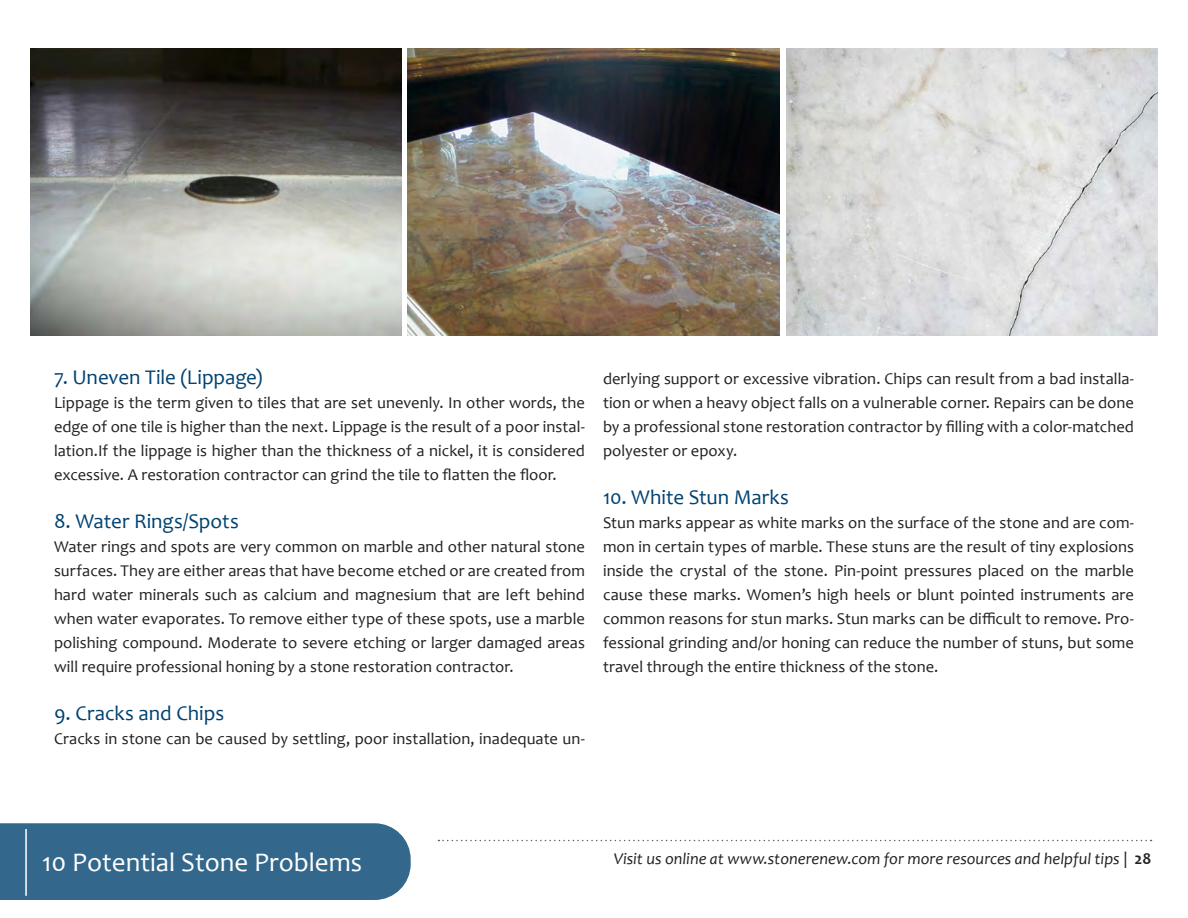
<style>
.page{position:relative;width:1188px;height:918px;background:#fff}
.page>*{position:absolute;margin:0;border:0;box-sizing:border-box;transform-origin:0 0}
.t1{font:27px "Candara";color:#fff}
.t2{font:21px "Candara";color:#004270}
.t3{font:16.5px/24px "Candara";letter-spacing:.005em;color:#231f20;text-align:justify}
.t4{font:italic 16.5px "Candara";color:#231f20}
.s1{font-style:normal}
.s2{font-weight:700;font-style:normal}
</style>
<div class="page">
<svg style="left:438px;top:840px;width:714px;height:1px"></svg>
<div style="left:0;top:823px;width:411px;height:77px;background:#33678c"></div>
<hr style="left:25px;top:829px;width:2px;height:67px;background:#fff">
<img style="left:408px;top:48px;width:372px;height:288px">
<img style="left:30px;top:48px;width:372px;height:288px">
<img style="left:786px;top:48px;width:372px;height:288px">
<p class="t2" style="left:54px;top:364px;width:210px">7. Uneven Tile (Lippage)</p>
<p class="t3" style="left:54px;top:390px;width:533px">Lippage is the term given to tiles that are set unevenly. In other words, the edge of one tile is higher than the next. Lippage is the result of a poor instal&shy;lation.If the lippage is higher than the thickness of a nickel, it is considered excessive. A restoration contractor can grind the tile to flatten the floor.</p>
<p class="t2" style="left:54px;top:508px;width:186px">8. Water Rings/Spots</p>
<p class="t3" style="left:54px;top:534px;width:533px">Water rings and spots are very common on marble and other natural stone surfaces. They are either areas that have become etched or are created from hard water minerals such as calcium and magnesium that are left behind when water evaporates. To remove either type of these spots, use a marble polishing compound. Moderate to severe etching or larger damaged areas will require professional honing by a stone restoration contractor.</p>
<p class="t2" style="left:54px;top:700px;width:172px">9. Cracks and Chips</p>
<p class="t3" style="left:54px;top:726px;width:533px">Cracks in stone can be caused by settling, poor installation, inadequate un-</p>
<p class="t3" style="left:603px;top:366px;width:533px">derlying support or excessive vibration. Chips can result from a bad installa&shy;tion or when a heavy object falls on a vulnerable corner. Repairs can be done by a professional stone restoration contractor by filling with a color-matched polyester or epoxy.</p>
<p class="t2" style="left:603px;top:484px;width:188px">10. White Stun Marks</p>
<p class="t3" style="left:603px;top:510px;width:533px">Stun marks appear as white marks on the surface of the stone and are com&shy;mon in certain types of marble. These stuns are the result of tiny explosions inside the crystal of the stone. Pin-point pressures placed on the marble cause these marks. Women’s high heels or blunt pointed instruments are common reasons for stun marks. Stun marks can be difficult to remove. Pro&shy;fessional grinding and/or honing can reduce the number of stuns, but some travel through the entire thickness of the stone.</p>
<h1 class="t1" style="left:42px;top:845px;width:322px">10 Potential Stone Problems</h1>
<p class="t4" style="left:614px;top:848px;width:539px">Visit us online at www.stonerenew.com for more resources and helpful tips <span class="s1">|</span> <span class="s2">28</span></p>
</div>
